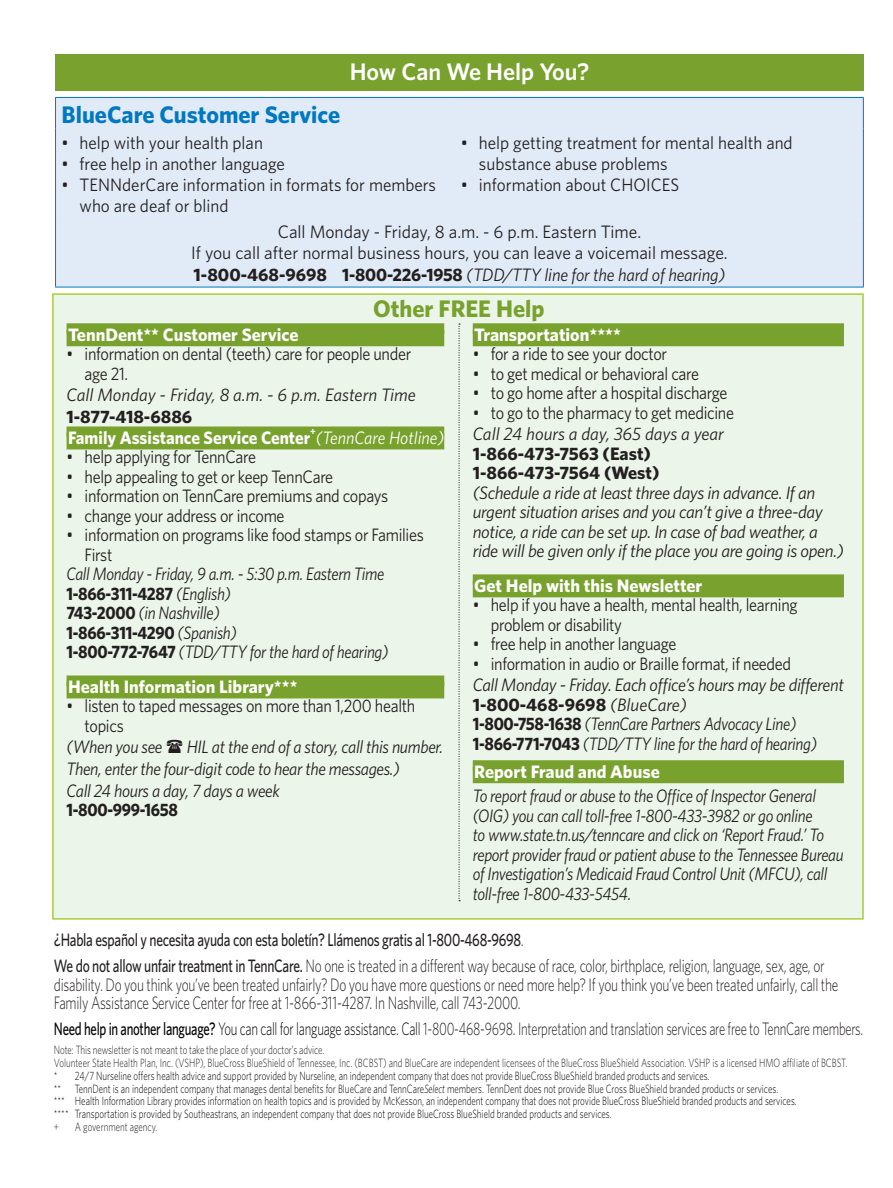
<style>
.page{position:relative;width:893px;height:1188px;background:#fff}
.page>*{position:absolute;margin:0;border:0;box-sizing:border-box;transform-origin:0 0}
.t1{font:700 24px "Whitney";color:#0079c2}
.t2{font:600 24px "Whitney";color:#fff}
.t3{font:700 24px "Whitney";color:#78a22d}
.t4{font:18px/19.5px "Whitney";letter-spacing:-.02em;color:#231f20;scale:.9 1}
.t5{font:italic 18px/19.5px "Whitney";letter-spacing:-.02em;color:#231f20;scale:.9 1}
.t6{font:italic 18px/19.5px "Whitney";letter-spacing:-.02em;color:#231f20}
.t7{font:300 18px/18.8px "Whitney";letter-spacing:-.02em;color:#221e1f;scale:.75 1}
.t8{font:18px/21px "Whitney";color:#231f20;scale:.95 1}
.t9{font:300 18px "Whitney";letter-spacing:-.02em;color:#231f20;scale:.71 1}
.t10{font:italic 18px/21.6px "Whitney";letter-spacing:-.02em;color:#231f20;scale:.94 1}
.t11{font:700 18px "Whitney";color:#fff}
.t12{font:18px "Whitney";color:#231f20}
.t13{font:500 18px "Whitney";letter-spacing:-.02em;color:#231f20;scale:.75 1}
.t14{font:700 18px/19.5px "Whitney";letter-spacing:-.005em;color:#231f20}
.t15{font:italic 18px/21.6px "Whitney";color:#231f20}
.t16{font:700 18px "Whitney";color:#fff;scale:.95 1}
.t17{font:700 18px "Whitney";letter-spacing:-.005em;color:#231f20;scale:.9 1}
.t18{font:300 12px "Whitney";color:#000;scale:.75 1}
.t19{font:300 12px/12.8px "Whitney";color:#221e1f;scale:.75 1}
.t20{font:700 10.5px "Whitney";color:#fff;scale:.95 1}
.s1{font-weight:700;font-style:normal}
.s2{font-weight:400;font-style:italic}
.s3{color:#221e1f}
.s4{font-weight:300}
.s5{font-weight:500}
.s6{font-weight:500;color:#000}
.s7{color:#000}
.s8{font-style:italic}
</style>
<div class="page">
<div style="left:52px;top:293px;width:811px;height:627px;background:#ebf5e9;border:2px solid #a9cd38"></div>
<div style="left:55px;top:54px;width:808px;height:37px;background:#78a22d"></div>
<svg style="left:458px;top:324px;width:2px;height:577px"></svg>
<div style="left:56px;top:97px;width:807px;height:32px;background:#e1ebf7"></div>
<div style="left:56px;top:129px;width:399px;height:89px;background:#e1ebf7"></div>
<div style="left:455px;top:129px;width:408px;height:89px;background:#e1ebf7"></div>
<div style="left:56px;top:218px;width:807px;height:69px;background:#e1ebf7"></div>
<hr style="left:55px;top:97px;width:400px;height:1px;background:#0079c2">
<hr style="left:55px;top:98px;width:1px;height:31px;background:#0079c2">
<hr style="left:455px;top:97px;width:408px;height:1px;background:#0079c2">
<hr style="left:862px;top:98px;width:1px;height:31px;background:#0079c2">
<hr style="left:55px;top:129px;width:1px;height:89px;background:#0079c2">
<hr style="left:862px;top:129px;width:1px;height:89px;background:#0079c2">
<hr style="left:55px;top:218px;width:1px;height:69px;background:#0079c2">
<hr style="left:862px;top:218px;width:1px;height:69px;background:#0079c2">
<hr style="left:55px;top:287px;width:400px;height:1px;background:#0079c2">
<hr style="left:455px;top:287px;width:408px;height:1px;background:#0079c2">
<div style="left:67px;top:323px;width:377px;height:11px;background:#78a22d"></div>
<div style="left:67px;top:330px;width:377px;height:16px;background:#78a22d"></div>
<div style="left:67px;top:427px;width:377px;height:10px;background:#78a22d"></div>
<div style="left:67px;top:433px;width:377px;height:16px;background:#78a22d"></div>
<div style="left:67px;top:676px;width:377px;height:10px;background:#78a22d"></div>
<div style="left:67px;top:682px;width:377px;height:16px;background:#78a22d"></div>
<div style="left:472px;top:323px;width:371px;height:11px;background:#78a22d"></div>
<div style="left:472px;top:330px;width:371px;height:16px;background:#78a22d"></div>
<div style="left:472px;top:574px;width:371px;height:11px;background:#78a22d"></div>
<div style="left:472px;top:581px;width:371px;height:16px;background:#78a22d"></div>
<div style="left:472px;top:760px;width:371px;height:11px;background:#78a22d"></div>
<div style="left:472px;top:767px;width:371px;height:16px;background:#78a22d"></div>
<h2 class="t2" style="left:349px;top:56px;width:241px">How Can We Help You?</h2>
<h2 class="t1" style="left:61px;top:98px;width:280px">BlueCare Customer Service</h2>
<p class="t8" style="left:62px;top:132px;width:213px">• help with your health plan</p>
<p class="t8" style="left:62px;top:153px;width:237px">• free help in another language</p>
<p class="t8" style="left:80px;top:174px;width:377px;text-indent:-18px">• TENNderCare information in formats for members who are deaf or blind</p>
<p class="t8" style="left:479px;top:132px;width:332px;text-indent:-18px">• help getting treatment for mental health and substance abuse problems</p>
<p class="t8" style="left:461px;top:174px;width:231px">• information about CHOICES</p>
<p class="t12" style="left:278px;top:220px;width:365px">Call Monday - Friday, 8 a.m. - 6 p.m. Eastern Time.</p>
<p class="t12" style="left:191px;top:241px;width:538px">If you call after normal business hours, you can leave a voicemail message.</p>
<p class="t6" style="left:194px;top:265px;width:533px"><span class="s1">1-800-468-9698 1-800-226-1958</span> (TDD/TTY line for the hard of hearing)</p>
<h2 class="t3" style="left:373px;top:293px;width:173px">Other FREE Help</h2>
<p class="t11" style="left:474px;top:322px;width:148px">Transportation****</p>
<p class="t4" style="left:472px;top:344px;width:217px">• for a ride to see your doctor</p>
<p class="t4" style="left:472px;top:363px;width:253px">• to get medical or behavioral care</p>
<p class="t4" style="left:472px;top:383px;width:284px">• to go home after a hospital discharge</p>
<p class="t4" style="left:472px;top:402px;width:292px">• to go to the pharmacy to get medicine</p>
<p class="t14" style="left:472px;top:424px;width:253px"><span class="s2">Call 24 hours a day, 365 days a year<br></span>1-866-473-7563 (East)<br>1-866-473-7564 (West)</p>
<p class="t6" style="left:472px;top:482px;width:372px">(Schedule a ride at least three days in advance. If an urgent situation arises and you can’t give a three-day notice, a ride can be set up. In case of bad weather, a ride will be given only if the place you are going is open.)</p>
<p class="t11" style="left:474px;top:573px;width:230px">Get Help with this Newsletter</p>
<p class="t4" style="left:490px;top:595px;width:342px;text-indent:-18px">• help if you have a health, mental health, learning problem or disability</p>
<p class="t4" style="left:472px;top:634px;width:228px">• free help in another language</p>
<p class="t4" style="left:472px;top:653px;width:355px">• information in audio or Braille format, if needed</p>
<p class="t6" style="left:472px;top:675px;width:372px">Call Monday - Friday. Each office’s hours may be different <span class="s1">1-800-468-9698</span> (BlueCare)<br><span class="s1">1-800-758-1638</span> (TennCare Partners Advocacy Line)<br><span class="s1">1-866-771-7043</span> (TDD/TTY line for t<span class="s3">he hard of hearing)</span></p>
<p class="t11" style="left:474px;top:759px;width:187px">Report Fraud and Abuse</p>
<p class="t5" style="left:472px;top:786px;width:413px">To report fraud or abuse to the Office of Inspector General (OIG) you can call toll-free 1-800-433-3982 or go online<br>to www.state.tn.us/tenncare and click on ‘Report Fraud.’ To <span class="s3">report provider fraud or patient abuse to the Tennessee Bureau of Investigation’s Medicaid Fraud Control Unit (MFCU), call toll-free 1-800-433-5454.</span></p>
<p class="t13" style="left:54px;top:928px;width:628px">¿Habla español y necesita ayuda con esta boletín? Llámenos gratis al 1-800-468-9698<span class="s4">.</span></p>
<p class="t7" style="left:54px;top:956px;width:1047px"><span class="s5">We do not allow unfair treatment in TennCare.</span> No one is treated in a different way because of race, color, birthplace, religion, language, sex, age, or disability. Do you think you’ve been treated unfairly? Do you have more questions or need more help? If you think you’ve been treated unfairly, call the<br>Family Assistance Service Center for free at 1-866-311-4287. In Nashville, call 743-2000.</p>
<p class="t9" style="left:54px;top:1017px;width:1141px"><span class="s6">Need help in another language?</span> <span class="s7">You can call for language assistance. Call</span> 1-800-468-9698<span class="s7">.</span> Interpretation and translation services are free to TennCare members.</p>
<p class="t19" style="left:54px;top:1044px;width:1059px">Note: This newsletter is not meant to take the place of your doctor’s advice.<br>Volunteer State Health Plan, Inc. (VSHP), BlueCross BlueShield of Tennessee, Inc. (BCBST) and BlueCare are independent licensees of the BlueCross BlueShield Association. VSHP is a licensed HMO affiliate of BCBST.</p>
<p class="t18" style="left:54px;top:1068px;width:875px">* 24/7 Nurseline offers health advice and support provided by Nurseline, an independent company that does not provide BlueCross BlueShield branded products and services.</p>
<p class="t18" style="left:54px;top:1080px;width:967px">** TennDent is an independent company that manages dental benefits for BlueCare and TennCare<span class="s8">Select</span> members. TennDent does not provide Blue Cross BlueShield branded products or services.</p>
<p class="t18" style="left:54px;top:1093px;width:991px">*** Health Information Library provides information on health topics and is provided by McKesson, an independent company that does not provide BlueCross BlueShield branded products and services.</p>
<p class="t18" style="left:54px;top:1106px;width:745px">**** Transportation is provided by Southeastrans, an independent company that does not provide BlueCross BlueShield branded products and services.</p>
<p class="t19" style="left:54px;top:1120px;width:8px">+</p>
<p class="t19" style="left:75px;top:1120px;width:112px">A government agency.</p>
<p class="t11" style="left:68px;top:322px;width:232px">TennDent** Customer Service</p>
<p class="t4" style="left:85px;top:344px;width:364px;text-indent:-18px">• information on dental (teeth) care for people under age 21.</p>
<p class="t15" style="left:67px;top:384px;width:351px">Call Monday - Friday, 8 a.m. - 6 p.m. Eastern Time<br><span class="s1">1-877-418-6886</span></p>
<p class="t16" style="left:68px;top:425px;width:397px">Family Assistance Service Center <span class="s2">(TennCare Hotline)</span></p>
<p class="t20" style="left:310px;top:424px;width:8px">+</p>
<p class="t4" style="left:67px;top:447px;width:212px">• help applying for TennCare</p>
<p class="t4" style="left:67px;top:466px;width:298px">• help appealing to get or keep TennCare</p>
<p class="t4" style="left:67px;top:486px;width:359px">• information on TennCare premiums and copays</p>
<p class="t4" style="left:67px;top:505px;width:244px">• change your address or income</p>
<p class="t4" style="left:85px;top:525px;width:378px;text-indent:-18px">• information on programs like food stamps or Families<br>First</p>
<p class="t5" style="left:67px;top:564px;width:359px">Call Monday - Friday, 9 a.m. - 5:30 p.m. Eastern Time <span class="s1">1-866-311-4287</span> (English)<br><span class="s1">743-2000</span> (in Nashville)<br><span class="s1">1-866-311-4290</span> (Spanish)<br><span class="s1">1-800-772-7647</span> (TDD/TTY for the hard of hearing)</p>
<p class="t11" style="left:68px;top:674px;width:231px">Health Information Library***</p>
<p class="t4" style="left:85px;top:696px;width:369px;text-indent:-18px">• listen to taped messages on more than 1,200 health topics</p>
<p class="t10" style="left:67px;top:736px;width:103px">(When you see</p>
<p class="t10" style="left:67px;top:736px;width:402px;text-indent:120px">HIL at the end of a story, call this number.<br>Then, enter the four-digit code to hear the messages.)<br>Call 24 hours a day, 7 days a week</p>
<p class="t17" style="left:67px;top:798px;width:125px">1-800-999-1658</p>
</div>
